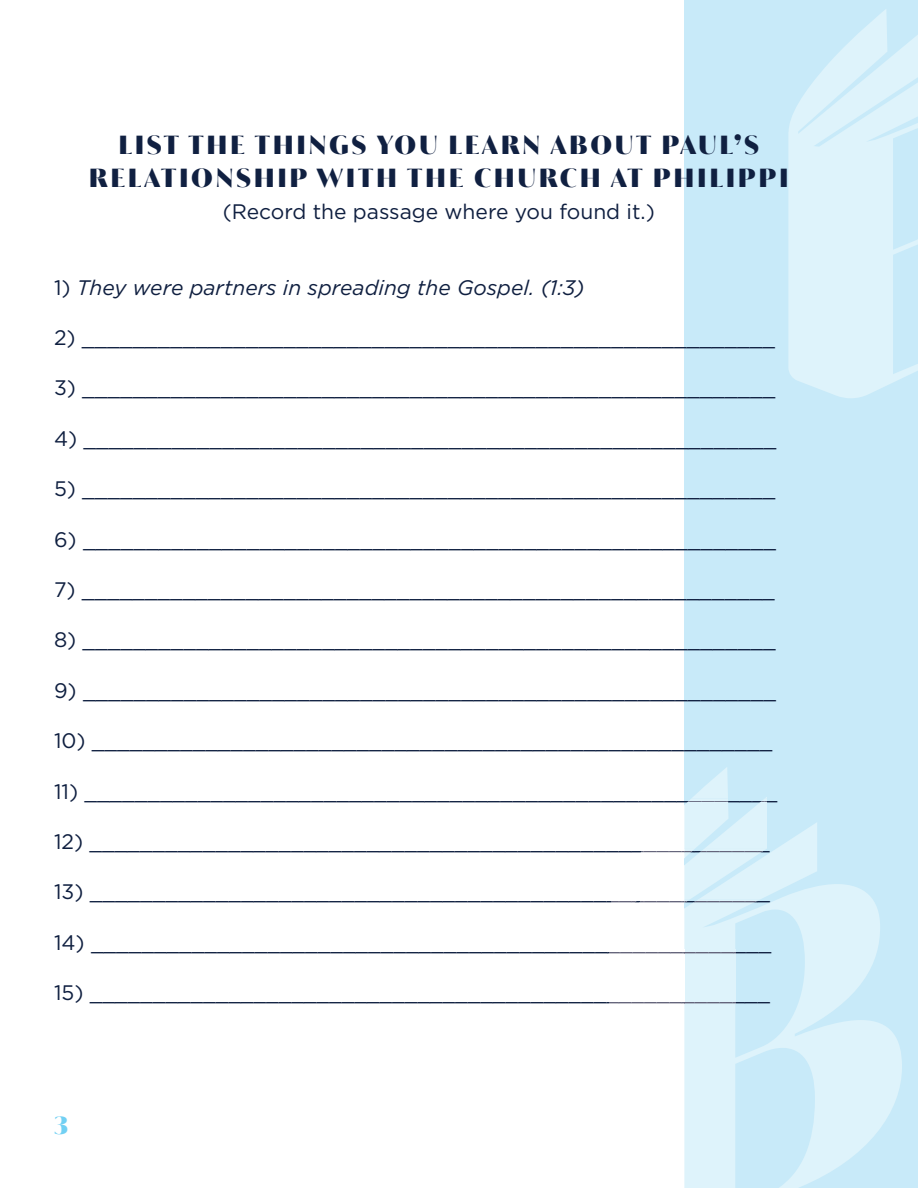
<style>
.page{position:relative;width:918px;height:1188px;background:#fff}
.page>*{position:absolute;margin:0;border:0;box-sizing:border-box;transform-origin:0 0}
.t1{font:800 27px/32.4px "Aguila";letter-spacing:.1em;color:#102041;text-align:center}
.t2{font:800 27px "Aguila";color:#72d0f3}
.t3{font:21px "Gotham";color:#0f1f40}
.t4{font:21px "Gotham";color:#626279}
.t5{font:italic 21px "Gotham";color:#0f1f40}
.s1{font-style:normal}
.s2{color:#0f1f40}
</style>
<div class="page">
<div style="left:685px;top:0;width:233px;height:1188px;background:#c8eaf9"></div>
<svg style="left:788px;top:9px;width:130px;height:389px;fill:#def3fb"></svg>
<svg style="left:817px;top:884px;width:85px;height:295px;fill:#def3fb"></svg>
<svg style="left:684px;top:767px;width:133px;height:421px"></svg>
<hr style="left:609px;top:950px;width:76px;height:3px;background:#fff">
<hr style="left:685px;top:950px;width:50px;height:3px;background:#def3fb">
<hr style="left:609px;top:1000px;width:76px;height:3px;background:#fff">
<hr style="left:685px;top:1000px;width:50px;height:3px;background:#def3fb">
<p class="t1" style="left:89px;top:130px;width:701px">LIST THE THINGS YOU LEARN ABOUT PAUL’S<br>RELATIONSHIP WITH THE CHURCH AT PHILIPPI</p>
<p class="t3" style="left:223px;top:198px;width:434px">(Record the passage where you found it.)</p>
<p class="t5" style="left:54px;top:274px;width:532px"><span class="s1">1)</span> They were partners in spreading the Gospel. (1:3)</p>
<p class="t3" style="left:54px;top:324px;width:722px">2) _______________________________________________________</p>
<p class="t3" style="left:54px;top:374px;width:723px">3) _______________________________________________________</p>
<p class="t3" style="left:54px;top:425px;width:724px">4) _______________________________________________________</p>
<p class="t3" style="left:54px;top:475px;width:723px">5) _______________________________________________________</p>
<p class="t3" style="left:54px;top:526px;width:724px">6) _______________________________________________________</p>
<p class="t3" style="left:54px;top:576px;width:722px">7) _______________________________________________________</p>
<p class="t3" style="left:54px;top:626px;width:723px">8) _______________________________________________________</p>
<p class="t3" style="left:54px;top:677px;width:724px">9) _______________________________________________________</p>
<p class="t3" style="left:54px;top:727px;width:720px">10) ______________________________________________________</p>
<p class="t4" style="left:54px;top:778px;width:725px"><span class="s2">11)</span> _______________________________________________________</p>
<p class="t4" style="left:54px;top:828px;width:717px"><span class="s2">12)</span> ______________________________________________________</p>
<p class="t4" style="left:54px;top:878px;width:718px"><span class="s2">13)</span> ______________________________________________________</p>
<p class="t4" style="left:54px;top:929px;width:719px"><span class="s2">14)</span> ______________________________________________________</p>
<p class="t4" style="left:54px;top:979px;width:718px"><span class="s2">15)</span> ______________________________________________________</p>
<p class="t2" style="left:54px;top:1108px;width:16px">3</p>
</div>
